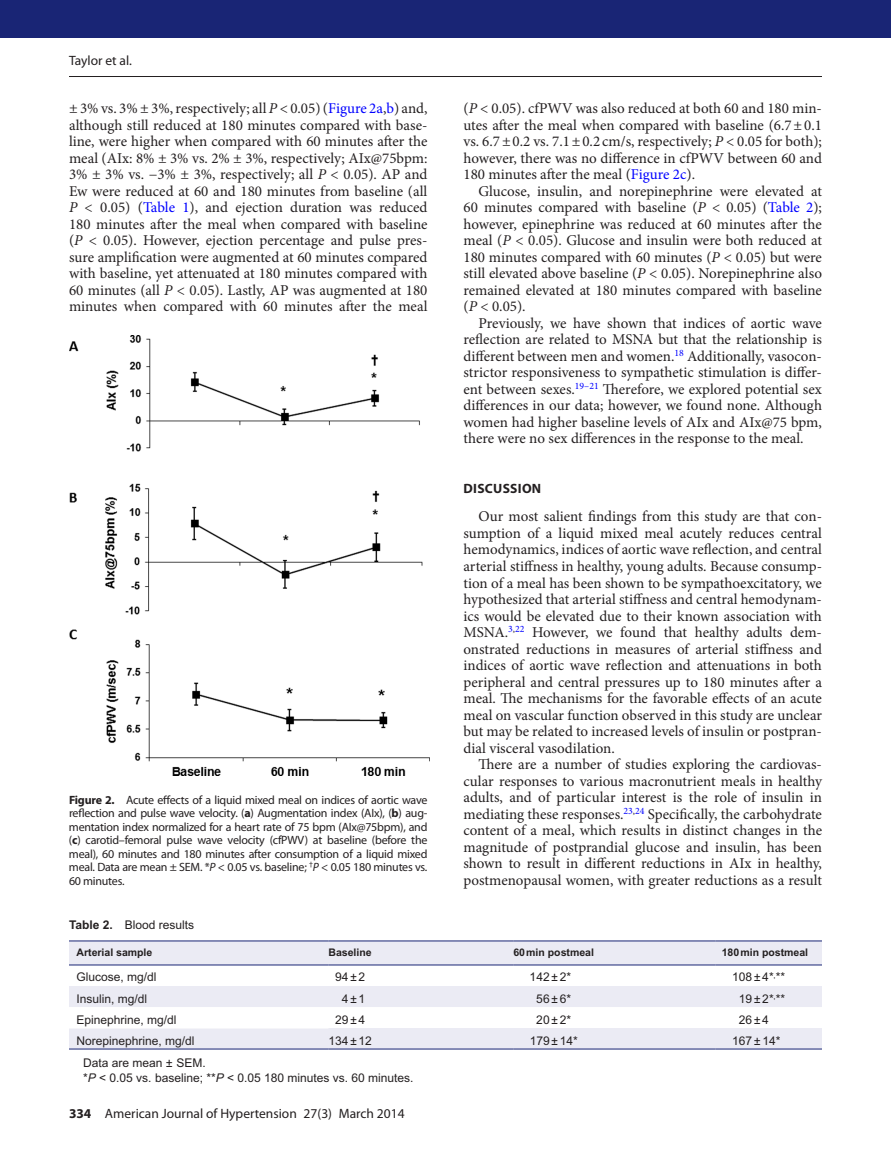
<style>
.page{position:relative;width:891px;height:1175px;background:#fff}
.page>*{position:absolute;margin:0;border:0;box-sizing:border-box;transform-origin:0 0}
.t1{font:15px/16.5px "Minion Pro";color:#231f20;text-align:justify}
.t2{font:13.5px "Myriad Pro";color:#231f20}
.t3{font:700 13.5px "Myriad Pro";color:#231f20}
.t4{font:12px/13.5px "Myriad Pro";letter-spacing:-.02em;color:#231f20;text-align:justify}
.t5{font:12px/15px "Arial MT Std";color:#231f20}
.t6{font:700 10.5px "Arial MT Std";color:#231f20}
.s1{font-style:italic}
.s2{color:#00f}
.s3{font-weight:700}
</style>
<div class="page">
<hr style="left:69px;top:76px;width:753px;height:1px;background:#231f20">
<div style="left:0;top:0;width:891px;height:38px;background:#192575"></div>
<div style="left:69px;top:941px;width:753px;height:107px;background:#ebebf4"></div>
<svg style="left:69px;top:965px;width:753px;height:62px"></svg>
<hr style="left:69px;top:940px;width:259px;height:1px;background:#192575">
<hr style="left:328px;top:940px;width:185px;height:1px;background:#192575">
<hr style="left:513px;top:940px;width:202px;height:1px;background:#192575">
<hr style="left:715px;top:940px;width:107px;height:1px;background:#192575">
<hr style="left:69px;top:1048px;width:259px;height:1px;background:#192575">
<hr style="left:328px;top:1048px;width:185px;height:1px;background:#192575">
<hr style="left:513px;top:1048px;width:202px;height:1px;background:#192575">
<hr style="left:715px;top:1048px;width:107px;height:1px;background:#192575">
<hr style="left:69px;top:1027px;width:259px;height:1px;background:#fff">
<hr style="left:69px;top:964px;width:259px;height:1px;background:#192575">
<hr style="left:328px;top:964px;width:185px;height:1px;background:#192575">
<hr style="left:513px;top:964px;width:202px;height:1px;background:#192575">
<hr style="left:715px;top:964px;width:107px;height:1px;background:#192575">
<img style="left:69px;top:335px;width:360px;height:440px">
<p class="t2" style="left:69px;top:52px;width:64px">Taylor et al.</p>
<p class="t1" style="left:69px;top:100px;width:360px">± 3% vs. 3% ± 3%, respectively; all <span class="s1">P</span> &lt; 0.05) (<span class="s2">Figure 2a</span>,<span class="s2">b</span>) and, although still reduced at 180 minutes compared with base&shy;line, were higher when compared with 60 minutes after the meal (AIx: 8% ± 3% vs. 2% ± 3%, respectively; AIx@75bpm:<br>3% ± 3% vs. −3% ± 3%, respectively; all <span class="s1">P</span> &lt; 0.05). AP and Ew were reduced at 60 and 180 minutes from baseline (all <span class="s1">P</span> &lt; 0.05) (<span class="s2">Table 1</span>), and ejection duration was reduced 180 minutes after the meal when compared with baseline (<span class="s1">P</span> &lt; 0.05). However, ejection percentage and pulse pres&shy;sure amplification were augmented at 60 minutes compared with baseline, yet attenuated at 180 minutes compared with 60 minutes (all <span class="s1">P</span> &lt; 0.05). Lastly, AP was augmented at 180 minutes when compared with 60 minutes after the meal</p>
<p class="t1" style="left:463px;top:100px;width:360px">(<span class="s1">P</span> &lt; 0.05). cfPWV was also reduced at both 60 and 180 min&shy;utes after the meal when compared with baseline (6.7±0.1 vs. 6.7±0.2 vs. 7.1±0.2 cm/s, respectively; <span class="s1">P</span> &lt; 0.05 for both); however, there was no difference in cfPWV between 60 and 180 minutes after the meal (<span class="s2">Figure 2c</span>).</p>
<p class="t1" style="left:463px;top:183px;width:360px;text-indent:15px">Glucose, insulin, and norepinephrine were elevated at 60 minutes compared with baseline (<span class="s1">P</span> &lt; 0.05) (<span class="s2">Table 2</span>); however, epinephrine was reduced at 60 minutes after the meal (<span class="s1">P</span> &lt; 0.05). Glucose and insulin were both reduced at 180 minutes compared with 60 minutes (<span class="s1">P</span> &lt; 0.05) but were still elevated above baseline (<span class="s1">P</span> &lt; 0.05). Norepinephrine also remained elevated at 180 minutes compared with baseline (<span class="s1">P</span> &lt; 0.05).</p>
<p class="t1" style="left:463px;top:315px;width:360px;text-indent:15px">Previously, we have shown that indices of aortic wave reflection are related to MSNA but that the relationship is different between men and women.<sup>18</sup> Additionally, vasocon&shy;strictor responsiveness to sympathetic stimulation is differ&shy;ent between sexes.<sup>19–21</sup> Therefore, we explored potential sex differences in our data; however, we found none. Although women had higher baseline levels of AIx and AIx@75 bpm, there were no sex differences in the response to the meal.</p>
<p class="t3" style="left:464px;top:479px;width:18px">DISCUSSIO</p>
<p class="t3" style="left:532px;top:479px;width:11px">N</p>
<p class="t1" style="left:463px;top:508px;width:360px;text-indent:15px">Our most salient findings from this study are that con&shy;sumption of a liquid mixed meal acutely reduces central hemodynamics, indices of aortic wave reflection, and central arterial stiffness in healthy, young adults. Because consump&shy;tion of a meal has been shown to be sympathoexcitatory, we hypothesized that arterial stiffness and central hemodynam&shy;ics would be elevated due to their known association with MSNA.<sup>3</sup><sup>,</sup><sup>22</sup> However, we found that healthy adults dem&shy;onstrated reductions in measures of arterial stiffness and indices of aortic wave reflection and attenuations in both peripheral and central pressures up to 180 minutes after a meal. The mechanisms for the favorable effects of an acute meal on vascular function observed in this study are unclear but may be related to increased levels of insulin or postpran&shy;dial visceral vasodilation.</p>
<p class="t1" style="left:463px;top:756px;width:360px;text-indent:15px">There are a number of studies exploring the cardiovas&shy;cular responses to various macronutrient meals in healthy adults, and of particular interest is the role of insulin in mediating these responses.<sup>23</sup><sup>,</sup><sup>24</sup> Specifically, the carbohydrate content of a meal, which results in distinct changes in the magnitude of postprandial glucose and insulin, has been shown to result in different reductions in AIx in healthy, postmenopausal women, with greater reductions as a result</p>
<p class="t4" style="left:69px;top:792px;width:360px"><span class="s3">FIGURE 2.</span> Acute effects of a liquid mixed meal on indices of aortic wave reflection and pulse wave velocity. (<span class="s3">A</span>) Augmentation index (AIx), (<span class="s3">B</span>) aug&shy;mentation index normalized for a heart rate of 75 bpm (AIx@75bpm), and (<span class="s3">C</span>) carotid–femoral pulse wave velocity (cfPWV) at baseline (before the meal), 60 minutes and 180 minutes after consumption of a liquid mixed meal. Data are mean ± SEM. *<span class="s1">P</span> &lt; 0.05 vs. baseline; <sup>†</sup><span class="s1">P</span> &lt; 0.05 180 minutes vs.<br>60 minutes.</p>
<p class="t5" style="left:69px;top:916px;width:127px"><span class="s3">Table 2.</span> Blood results</p>
<p class="t6" style="left:76px;top:946px;width:77px">Arterial sample</p>
<p class="t6" style="left:328px;top:946px;width:45px">Baseline</p>
<p class="t6" style="left:513px;top:946px;width:82px">60min postmeal</p>
<p class="t6" style="left:722px;top:946px;width:88px">180min postmeal</p>
<p class="t5" style="left:76px;top:969px;width:82px">Glucose, mg/dl</p>
<p class="t5" style="left:335px;top:969px;width:32px">94±2</p>
<p class="t5" style="left:530px;top:969px;width:43px">142±2*</p>
<p class="t5" style="left:732px;top:969px;width:54px">108±4*<sup>,</sup>**</p>
<p class="t5" style="left:76px;top:990px;width:72px">Insulin, mg/dl</p>
<p class="t5" style="left:342px;top:990px;width:25px">4±1</p>
<p class="t5" style="left:536px;top:990px;width:36px">56±6*</p>
<p class="t5" style="left:739px;top:990px;width:48px">19±2*<sup>,</sup>**</p>
<p class="t5" style="left:76px;top:1011px;width:102px">Epinephrine, mg/dl</p>
<p class="t5" style="left:335px;top:1011px;width:32px">29±4</p>
<p class="t5" style="left:536px;top:1011px;width:36px">20±2*</p>
<p class="t5" style="left:739px;top:1011px;width:32px">26±4</p>
<p class="t5" style="left:77px;top:1032px;width:120px">Norepinephrine, mg/dl</p>
<p class="t5" style="left:328px;top:1032px;width:45px">134±12</p>
<p class="t5" style="left:530px;top:1032px;width:50px">179±14*</p>
<p class="t5" style="left:732px;top:1032px;width:50px">167±14*</p>
<p class="t5" style="left:83px;top:1055px;width:332px">Data are mean ± SEM.<br>*<span class="s1">P</span> &lt; 0.05 vs. baseline; **<span class="s1">P</span> &lt; 0.05 180 minutes vs. 60 minutes.</p>
<p class="t2" style="left:69px;top:1105px;width:337px"><span class="s3">334</span> American Journal of Hypertension 27(3) March 2014</p>
</div>
